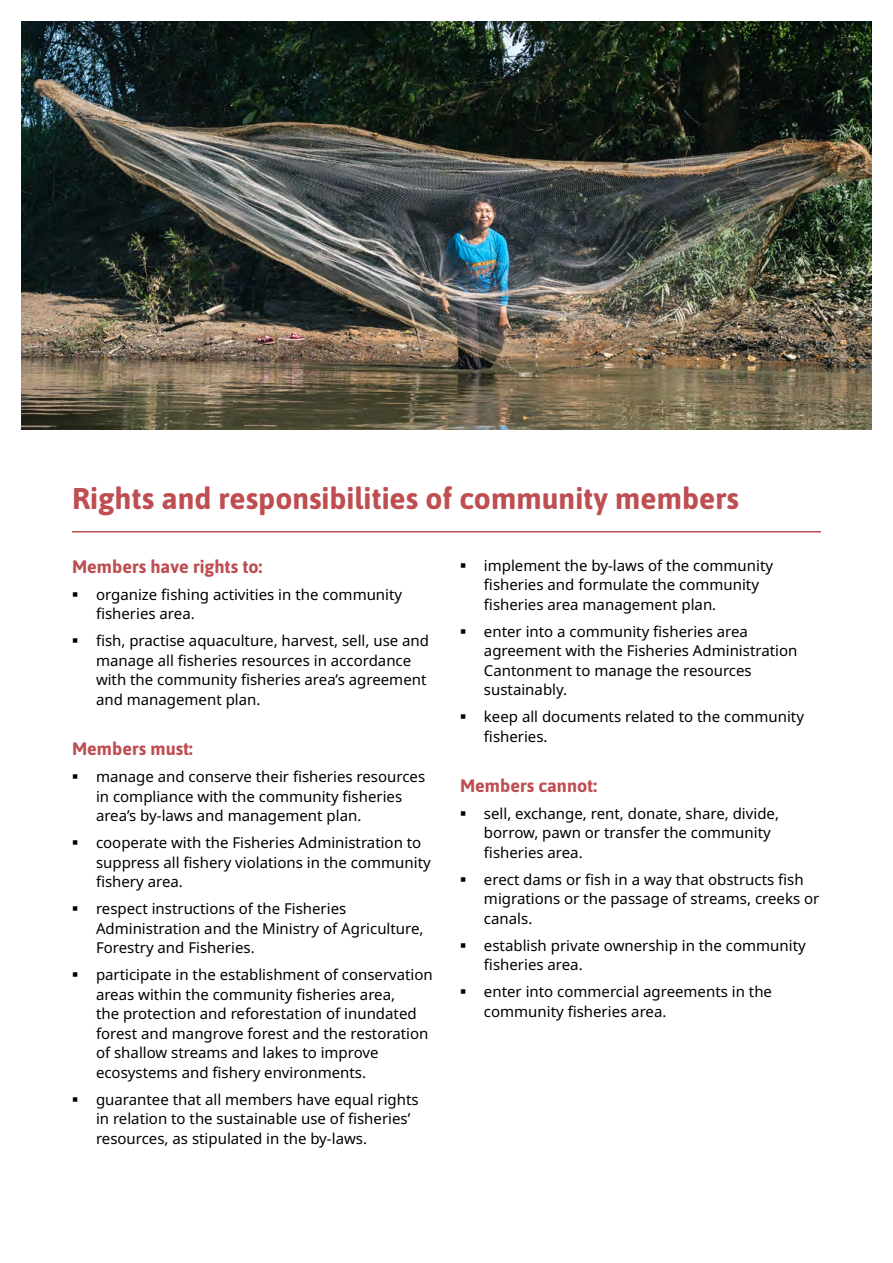
<style>
.page{position:relative;width:893px;height:1263px;background:#fff}
.page>*{position:absolute;margin:0;border:0;box-sizing:border-box;transform-origin:0 0}
.t1{font:700 30px "Asap";color:#be4e51}
.t2{font:700 18px "Asap";color:#be4e51}
.t3{font:15px/19.5px "Noto Sans";color:#000}
</style>
<div class="page">
<img style="left:21px;top:21px;width:851px;height:512px">
<h1 class="t1" style="left:72px;top:477px;width:668px">Rights and responsibilities of community members</h1>
<p class="t2" style="left:72px;top:554px;width:192px">Members have rights to:</p>
<p class="t3" style="left:96px;top:585px;width:308px">organize fishing activities in the community fisheries area.</p>
<p class="t3" style="left:96px;top:631px;width:335px">fish, practise aquaculture, harvest, sell, use and manage all fisheries resources in accordance with the community fisheries area’s agreement and management plan.</p>
<p class="t2" style="left:72px;top:736px;width:122px">Members must:</p>
<p class="t3" style="left:96px;top:767px;width:331px">manage and conserve their fisheries resources in compliance with the community fisheries area’s by-laws and management plan.</p>
<p class="t3" style="left:96px;top:833px;width:336px">cooperate with the Fisheries Administration to suppress all fishery violations in the community fishery area.</p>
<p class="t3" style="left:96px;top:899px;width:329px">respect instructions of the Fisheries<br>Administration and the Ministry of Agriculture,<br>Forestry and Fisheries.</p>
<p class="t3" style="left:96px;top:965px;width:338px">participate in the establishment of conservation areas within the community fisheries area,<br>the protection and reforestation of inundated forest and mangrove forest and the restoration of shallow streams and lakes to improve ecosystems and fishery environments.</p>
<p class="t3" style="left:96px;top:1090px;width:324px">guarantee that all members have equal rights in relation to the sustainable use of fisheries’ resources, as stipulated in the by-laws.</p>
<p class="t3" style="left:484px;top:556px;width:291px">implement the by-laws of the community fisheries and formulate the community fisheries area management plan.</p>
<p class="t3" style="left:484px;top:622px;width:315px">enter into a community fisheries area agreement with the Fisheries Administration Cantonment to manage the resources sustainably.</p>
<p class="t3" style="left:484px;top:707px;width:322px">keep all documents related to the community fisheries.</p>
<p class="t2" style="left:460px;top:773px;width:138px">Members cannot:</p>
<p class="t3" style="left:484px;top:804px;width:297px">sell, exchange, rent, donate, share, divide, borrow, pawn or transfer the community fisheries area.</p>
<p class="t3" style="left:484px;top:870px;width:337px">erect dams or fish in a way that obstructs fish migrations or the passage of streams, creeks or canals.</p>
<p class="t3" style="left:484px;top:936px;width:323px">establish private ownership in the community fisheries area.</p>
<p class="t3" style="left:484px;top:982px;width:290px">enter into commercial agreements in the community fisheries area.</p>
</div>
